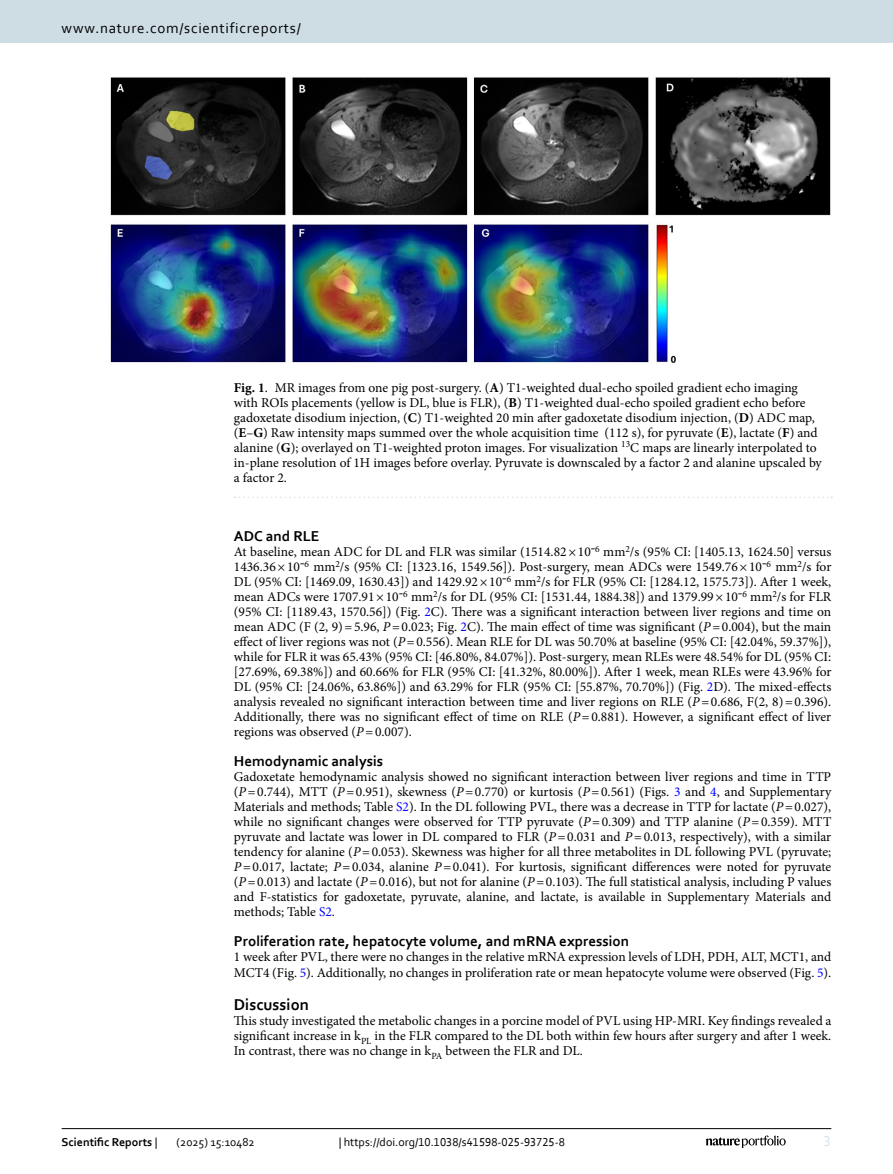
<style>
.page{position:relative;width:893px;height:1174px;background:#fff}
.page>*{position:absolute;margin:0;border:0;box-sizing:border-box;transform-origin:0 0}
.Head_1{font:700 16.5px "Corbel";color:#000}
.Head_2{font:700 15px "Corbel";color:#000}
.t1{font:15px "Corbel";letter-spacing:.05em;color:#000}
.t2{font:15px "Corbel";color:#d9e4eb}
.Body_Text{font:13.5px/15px "Minion Pro";letter-spacing:-.005em;color:#000;text-align:justify}
.Figure_Caption{font:13.5px/15px "Minion Pro";color:#000}
.t3{font:12px "Corbel";color:#000}
.t4{font:700 12px "Corbel";color:#000}
.s1{font-weight:700}
.s2{font-family:"Arial Unicode MS"}
.s3{color:#00f}
.s4{font-style:italic}
.s5{font-weight:400}
</style>
<div class="page">
<img style="left:110px;top:77px;width:721px;height:286px">
<svg style="left:235px;top:496px;width:597px;height:2px"></svg>
<hr style="left:62px;top:1128px;width:769px;height:1px;background:#000">
<svg style="left:706px;top:1135px;width:80px;height:12px"></svg>
<div style="left:0;top:0;width:893px;height:43px;background:#cedde4"></div>
<p class="t1" style="left:62px;top:18px;width:241px">www.nature.com/scientificreports/</p>
<p class="Figure_Caption" style="left:234px;top:380px;width:589px"><span class="s1">Fig. 1</span>. MR images from one pig post-surgery. (<span class="s1">A</span>) T1-weighted dual-echo spoiled gradient echo imaging with ROIs placements (yellow is DL, blue is FLR), (<span class="s1">B</span>) T1-weighted dual-echo spoiled gradient echo before gadoxetate disodium injection, (<span class="s1">C</span>) T1-weighted 20 min after gadoxetate disodium injection, (<span class="s1">D</span>) ADC map, (<span class="s1">E</span>–<span class="s1">G</span>) Raw intensity maps summed over the whole acquisition time (112 s), for pyruvate (<span class="s1">E</span>), lactate (<span class="s1">F</span>) and alanine (<span class="s1">G</span>); overlayed on T1-weighted proton images. For visualization <sup>13</sup>C maps are linearly interpolated to in-plane resolution of 1H images before overlay. Pyruvate is downscaled by a factor 2 and alanine upscaled by a factor 2.</p>
<p class="Head_2" style="left:234px;top:527px;width:87px">ADC and RLE</p>
<p class="Body_Text" style="left:234px;top:544px;width:599px">At baseline, mean ADC for DL and FLR was similar (1514.82×10<span class="s2">⁻</span><sup>6</sup> mm<sup>2</sup>/s (95% CI: [1405.13, 1624.50] versus 1436.36×10<span class="s2">⁻</span><sup>6</sup> mm<sup>2</sup>/s (95% CI: [1323.16, 1549.56]). Post-surgery, mean ADCs were 1549.76×10<span class="s2">⁻</span><sup>6</sup> mm<sup>2</sup>/s for DL (95% CI: [1469.09, 1630.43]) and 1429.92×10<span class="s2">⁻</span><sup>6</sup> mm<sup>2</sup>/s for FLR (95% CI: [1284.12, 1575.73]). After 1 week, mean ADCs were 1707.91×10<span class="s2">⁻</span><sup>6</sup> mm<sup>2</sup>/s for DL (95% CI: [1531.44, 1884.38]) and 1379.99×10<span class="s2">⁻</span><sup>6</sup> mm<sup>2</sup>/s for FLR (95% CI: [1189.43, 1570.56]) (Fig. <span class="s3">2</span>C). There was a significant interaction between liver regions and time on mean ADC (F (2, 9)=5.96, <span class="s4">P</span>=0.023; Fig. <span class="s3">2</span>C). The main effect of time was significant (<span class="s4">P</span>=0.004), but the main effect of liver regions was not (<span class="s4">P</span>=0.556). Mean RLE for DL was 50.70% at baseline (95% CI: [42.04%, 59.37%]), while for FLR it was 65.43% (95% CI: [46.80%, 84.07%]). Post-surgery, mean RLEs were 48.54% for DL (95% CI: [27.69%, 69.38%]) and 60.66% for FLR (95% CI: [41.32%, 80.00%]). After 1 week, mean RLEs were 43.96% for DL (95% CI: [24.06%, 63.86%]) and 63.29% for FLR (95% CI: [55.87%, 70.70%]) (Fig. <span class="s3">2</span>D). The mixed-effects analysis revealed no significant interaction between time and liver regions on RLE (<span class="s4">P</span>=0.686, F(2, 8)=0.396).<br>Additionally, there was no significant effect of time on RLE (<span class="s4">P</span>=0.881). However, a significant effect of liver regions was observed (<span class="s4">P</span>=0.007).</p>
<p class="Head_2" style="left:234px;top:752px;width:151px">Hemodynamic analysis</p>
<p class="Body_Text" style="left:234px;top:769px;width:599px">Gadoxetate hemodynamic analysis showed no significant interaction between liver regions and time in TTP (<span class="s4">P</span>=0.744), MTT (<span class="s4">P</span>=0.951), skewness (<span class="s4">P</span>=0.770) or kurtosis (<span class="s4">P</span>=0.561) (Figs. <span class="s3">3</span> and <span class="s3">4</span>, and Supplementary Materials and methods; Table <span class="s3">S2</span>). In the DL following PVL, there was a decrease in TTP for lactate (<span class="s4">P</span>=0.027), while no significant changes were observed for TTP pyruvate (<span class="s4">P</span>=0.309) and TTP alanine (<span class="s4">P</span>=0.359). MTT pyruvate and lactate was lower in DL compared to FLR (<span class="s4">P</span>=0.031 and <span class="s4">P</span>=0.013, respectively), with a similar tendency for alanine (<span class="s4">P</span>=0.053). Skewness was higher for all three metabolites in DL following PVL (pyruvate; <span class="s4">P</span>=0.017, lactate; <span class="s4">P</span>=0.034, alanine <span class="s4">P</span>=0.041). For kurtosis, significant differences were noted for pyruvate (<span class="s4">P</span>=0.013) and lactate (<span class="s4">P</span>=0.016), but not for alanine (<span class="s4">P</span>=0.103). The full statistical analysis, including P values and F-statistics for gadoxetate, pyruvate, alanine, and lactate, is available in Supplementary Materials and methods; Table <span class="s3">S2</span>.</p>
<p class="Head_2" style="left:234px;top:932px;width:397px">Proliferation rate, hepatocyte volume, and mRNA expression</p>
<p class="Body_Text" style="left:234px;top:949px;width:599px">1 week after PVL, there were no changes in the relative mRNA expression levels of LDH, PDH, ALT, MCT1, and<br>MCT4 (Fig. <span class="s3">5</span>). Additionally, no changes in proliferation rate or mean hepatocyte volume were observed (Fig. <span class="s3">5</span>).</p>
<p class="Head_1" style="left:234px;top:993px;width:77px">Discussion</p>
<p class="Body_Text" style="left:234px;top:1012px;width:599px">This study investigated the metabolic changes in a porcine model of PVL using HP-MRI. Key findings revealed a significant increase in k<sub>PL</sub> in the FLR compared to the DL both within few hours after surgery and after 1 week.<br>In contrast, there was no change in k<sub>PA</sub> between the FLR and DL.</p>
<p class="t4" style="left:62px;top:1134px;width:97px">Scientific Reports <span class="s5">|</span></p>
<p class="t3" style="left:177px;top:1134px;width:80px">(2025) 15:10482</p>
<p class="t3" style="left:339px;top:1134px;width:228px">| https://doi.org/10.1038/s41598-025-93725-8</p>
<p class="t2" style="left:824px;top:1132px;width:9px">3</p>
</div>
